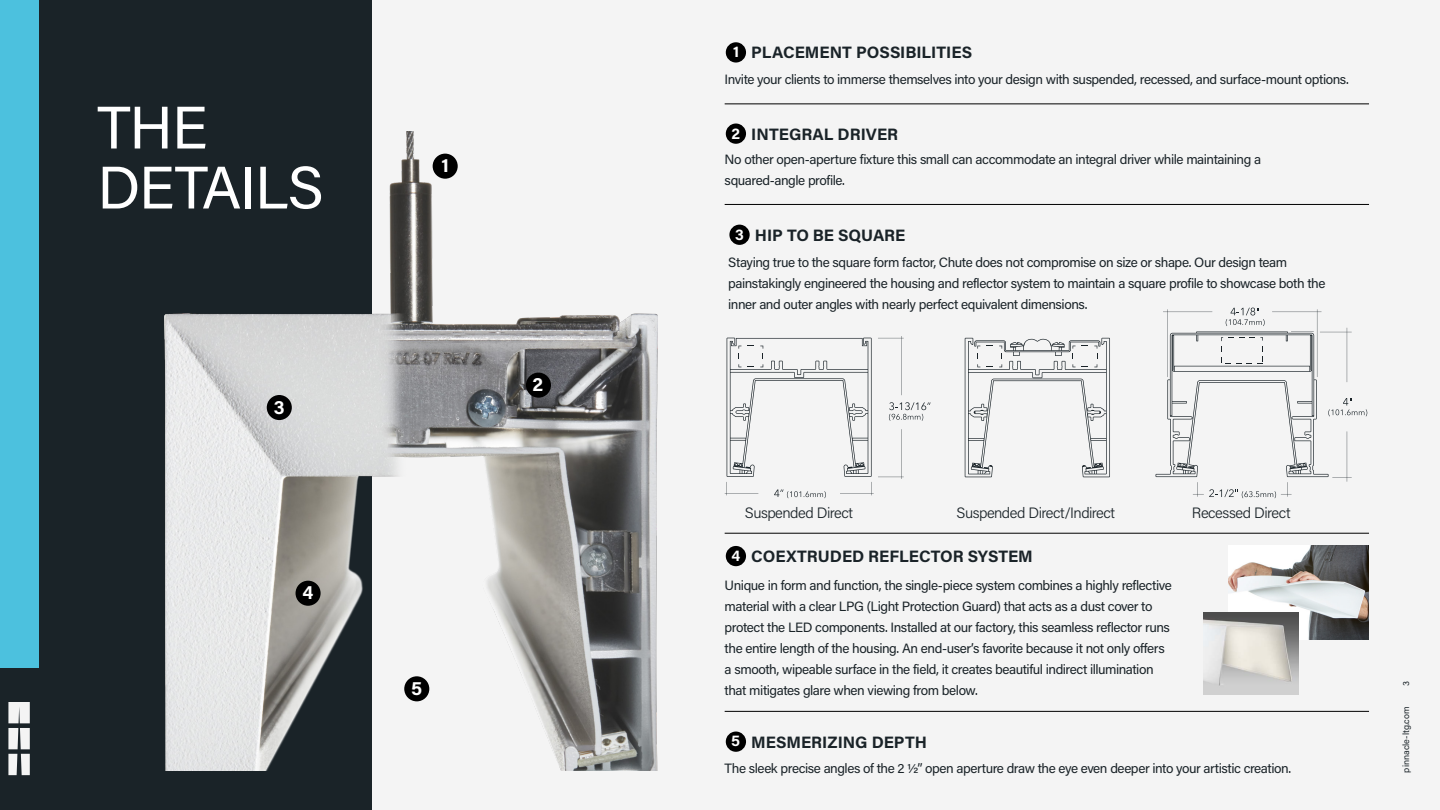
<style>
.page{position:relative;width:1440px;height:810px;background:#f4f4f4}
.page>*{position:absolute;margin:0;border:0;box-sizing:border-box;transform-origin:0 0}
.t1{font:60px/60px "Acumin Pro";letter-spacing:-.025em;color:#fff}
.t2{font:700 18.6px "Acumin Pro";color:#fff}
.t3{font:700 16.5px "Acumin Pro";color:#1a2328}
.t4{font:300 15px "Acumin Pro";letter-spacing:-.035em;color:#1a2328}
.t5{font:700 15px "Acumin Pro";color:#fff}
.t6{font:13.5px/21px "Acumin Pro";letter-spacing:-.035em;color:#1a2328}
.t7{font:9px "Acumin Pro";color:#1a2328}
</style>
<div class="page">
<div style="left:0;top:0;width:372px;height:810px;background:#1a2328"></div>
<hr style="left:725px;top:103px;width:644px;height:1px;background:#000">
<hr style="left:725px;top:204px;width:644px;height:1px;background:#000">
<hr style="left:725px;top:533px;width:644px;height:1px;background:#000">
<hr style="left:725px;top:711px;width:644px;height:1px;background:#000">
<div style="left:726px;top:42px;width:20px;height:21px;background:#000;border-radius:50%"></div>
<div style="left:726px;top:124px;width:20px;height:20px;background:#000;border-radius:50%"></div>
<div style="left:729px;top:225px;width:21px;height:20px;background:#000;border-radius:50%"></div>
<img style="left:1229px;top:546px;width:140px;height:93px">
<img style="left:1204px;top:612px;width:94px;height:83px">
<div style="left:726px;top:546px;width:20px;height:20px;background:#000;border-radius:50%"></div>
<div style="left:726px;top:732px;width:20px;height:20px;background:#000;border-radius:50%"></div>
<div style="left:0;top:0;width:38px;height:668px;background:#4cc1de"></div>
<img style="left:164px;top:131px;width:493px;height:640px">
<div style="left:526px;top:373px;width:25px;height:25px;background:#000;border-radius:50%"></div>
<div style="left:433px;top:154px;width:25px;height:25px;background:#000;border-radius:50%"></div>
<div style="left:267px;top:395px;width:25px;height:25px;background:#000;border-radius:50%"></div>
<div style="left:296px;top:581px;width:25px;height:25px;background:#000;border-radius:50%"></div>
<div style="left:404px;top:676px;width:25px;height:25px;background:#000;border-radius:50%"></div>
<svg style="left:965px;top:338px;width:145px;height:139px"></svg>
<svg style="left:725px;top:336px;width:206px;height:162px"></svg>
<svg style="left:1156px;top:308px;width:211px;height:190px"></svg>
<svg style="left:8px;top:702px;width:22px;height:73px"></svg>
<p class="t1" style="left:97px;top:95px;width:228px">THE<br>DETAILS</p>
<p class="t2" style="left:274px;top:394px;width:12px">3</p>
<p class="t2" style="left:302px;top:580px;width:12px">4</p>
<p class="t2" style="left:442px;top:152px;width:9px">1</p>
<p class="t2" style="left:533px;top:372px;width:12px">2</p>
<p class="t2" style="left:411px;top:675px;width:13px">5</p>
<p class="t5" style="left:733px;top:41px;width:8px">1</p>
<p class="t3" style="left:751px;top:41px;width:222px">PLACEMENT POSSIBILITIES</p>
<p class="t6" style="left:725px;top:68px;width:626px">Invite your clients to immerse themselves into your design with suspended, recessed, and surface-mount options.</p>
<p class="t5" style="left:731px;top:123px;width:10px">2</p>
<p class="t3" style="left:751px;top:123px;width:148px">INTEGRAL DRIVER</p>
<p class="t6" style="left:725px;top:148px;width:538px">No other open-aperture fixture this small can accommodate an integral driver while maintaining a squared-angle profile.</p>
<p class="t5" style="left:735px;top:224px;width:10px">3</p>
<p class="t3" style="left:755px;top:224px;width:152px">HIP TO BE SQUARE</p>
<p class="t6" style="left:728px;top:251px;width:599px">Staying true to the square form factor, Chute does not compromise on size or shape. Our design team painstakingly engineered the housing and reflector system to maintain a square profile to showcase both the inner and outer angles with nearly perfect equivalent dimensions.</p>
<p class="t4" style="left:745px;top:502px;width:110px">Suspended Direct</p>
<p class="t4" style="left:957px;top:502px;width:160px">Suspended Direct/Indirect</p>
<p class="t4" style="left:1192px;top:502px;width:100px">Recessed Direct</p>
<p class="t3" style="left:751px;top:544px;width:283px">COEXTRUDED REFLECTOR SYSTEM</p>
<p class="t6" style="left:725px;top:574px;width:449px">Unique in form and function, the single-piece system combines a highly reflective material with a clear LPG (Light Protection Guard) that acts as a dust cover to protect the LED components. Installed at our factory, this seamless reflector runs the entire length of the housing. An end-user’s favorite because it not only offers a smooth, wipeable surface in the field, it creates beautiful indirect illumination that mitigates glare when viewing from below.</p>
<p class="t5" style="left:731px;top:545px;width:10px">4</p>
<p class="t5" style="left:731px;top:730px;width:10px">5</p>
<p class="t3" style="left:751px;top:731px;width:177px">MESMERIZING DEPTH</p>
<p class="t6" style="left:725px;top:757px;width:568px">The sleek precise angles of the 2 ½” open aperture draw the eye even deeper into your artistic creation.</p>
<p class="t7" style="left:1400px;top:686px;width:6px;rotate:-90deg">3</p>
<p class="t7" style="left:1400px;top:772px;width:68px;rotate:-90deg">pinnacle-ltg.com</p>
</div>
